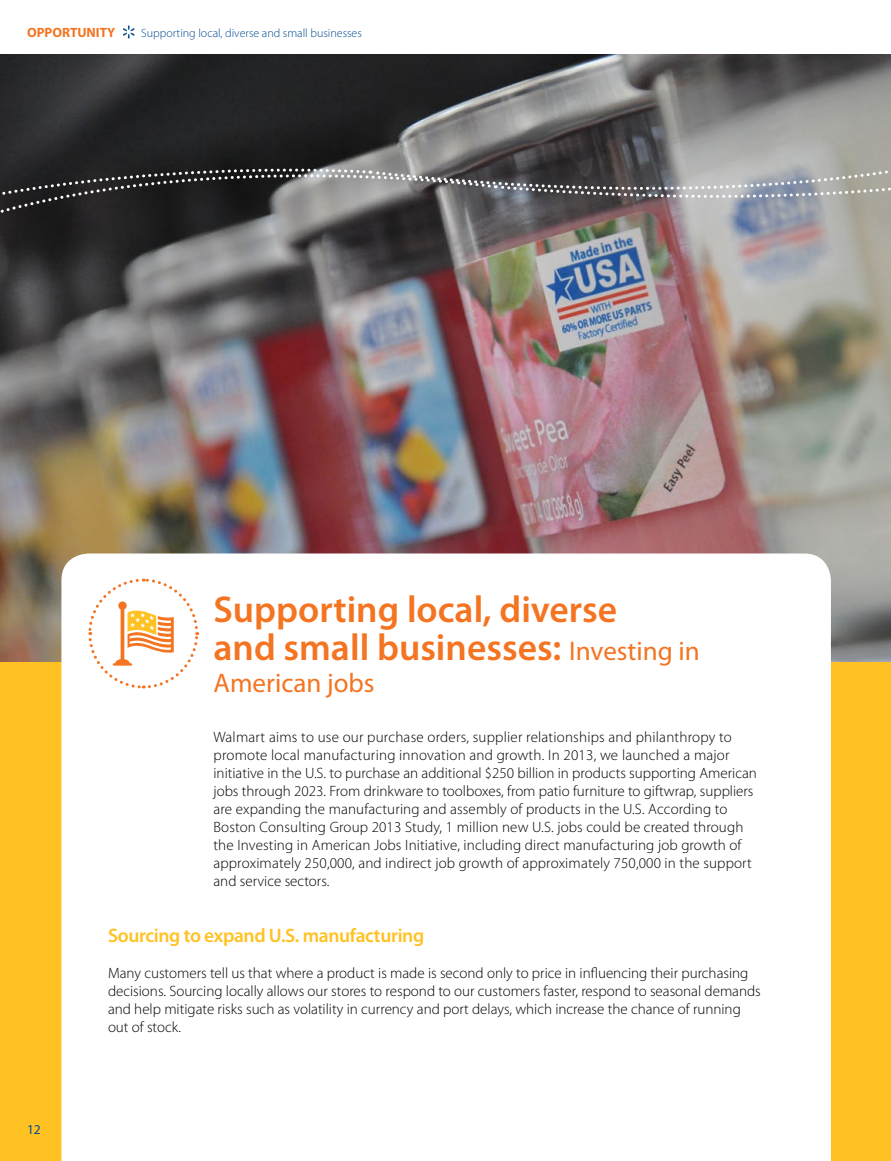
<style>
.page{position:relative;width:891px;height:1161px;background:#fff}
.page>*{position:absolute;margin:0;border:0;box-sizing:border-box;transform-origin:0 0}
.t1{font:600 37.5px/37.5px "Myriad Pro";color:#f47421}
.t2{font:27px "Myriad Pro";color:#f47421}
.t3{font:600 19.5px "Myriad Pro";letter-spacing:-.02em;color:#ffc222}
.t4{font:300 15px/18px "Myriad Pro";color:#000}
.t5{font:700 13.5px "Myriad Pro";color:#f47421}
.t6{font:13.5px "Myriad Pro";color:#004c91}
.t7{font:300 12px "Myriad Pro";color:#004c91}
.s1{font-weight:400;font-size:27px}
</style>
<div class="page">
<div style="left:0;top:594px;width:891px;height:567px;background:#ffc222"></div>
<img style="left:0;top:54px;width:891px;height:608px">
<div style="left:61px;top:554px;width:770px;height:607px;background:#fff"></div>
<svg style="left:87px;top:577px;width:113px;height:113px"></svg>
<svg style="left:0;top:143px;width:370px;height:123px;background:#252526"></svg>
<svg style="left:370px;top:54px;width:521px;height:216px;background:#787676"></svg>
<svg style="left:0;top:156px;width:367px;height:122px;background:#484848"></svg>
<svg style="left:123px;top:26px;width:12px;height:13px"></svg>
<p class="t5" style="left:27px;top:25px;width:90px">OPPORTUNITY</p>
<p class="t7" style="left:141px;top:27px;width:222px">Supporting local, diverse and small businesses</p>
<h1 class="t1" style="left:214px;top:591px;width:488px">Supporting local, diverse<br>and small businesses: <span class="s1">Investing in</span></h1>
<h2 class="t2" style="left:214px;top:668px;width:163px">American jobs</h2>
<p class="t4" style="left:214px;top:729px;width:545px">Walmart aims to use our purchase orders, supplier relationships and philanthropy to promote local manufacturing innovation and growth. In 2013, we launched a major initiative in the U.S. to purchase an additional $250 billion in products supporting American jobs through 2023. From drinkware to toolboxes, from patio furniture to giftwrap, suppliers are expanding the manufacturing and assembly of products in the U.S. According to Boston Consulting Group 2013 Study, 1 million new U.S. jobs could be created through the Investing in American Jobs Initiative, including direct manufacturing job growth of approximately 250,000, and indirect job growth of approximately 750,000 in the support and service sectors.</p>
<p class="t6" style="left:27px;top:1122px;width:15px">12</p>
<h3 class="t3" style="left:108px;top:924px;width:318px">Sourcing to expand U.S. manufacturing</h3>
<p class="t4" style="left:108px;top:964px;width:654px">Many customers tell us that where a product is made is second only to price in influencing their purchasing decisions. Sourcing locally allows our stores to respond to our customers faster, respond to seasonal demands and help mitigate risks such as volatility in currency and port delays, which increase the chance of running out of stock.</p>
</div>
